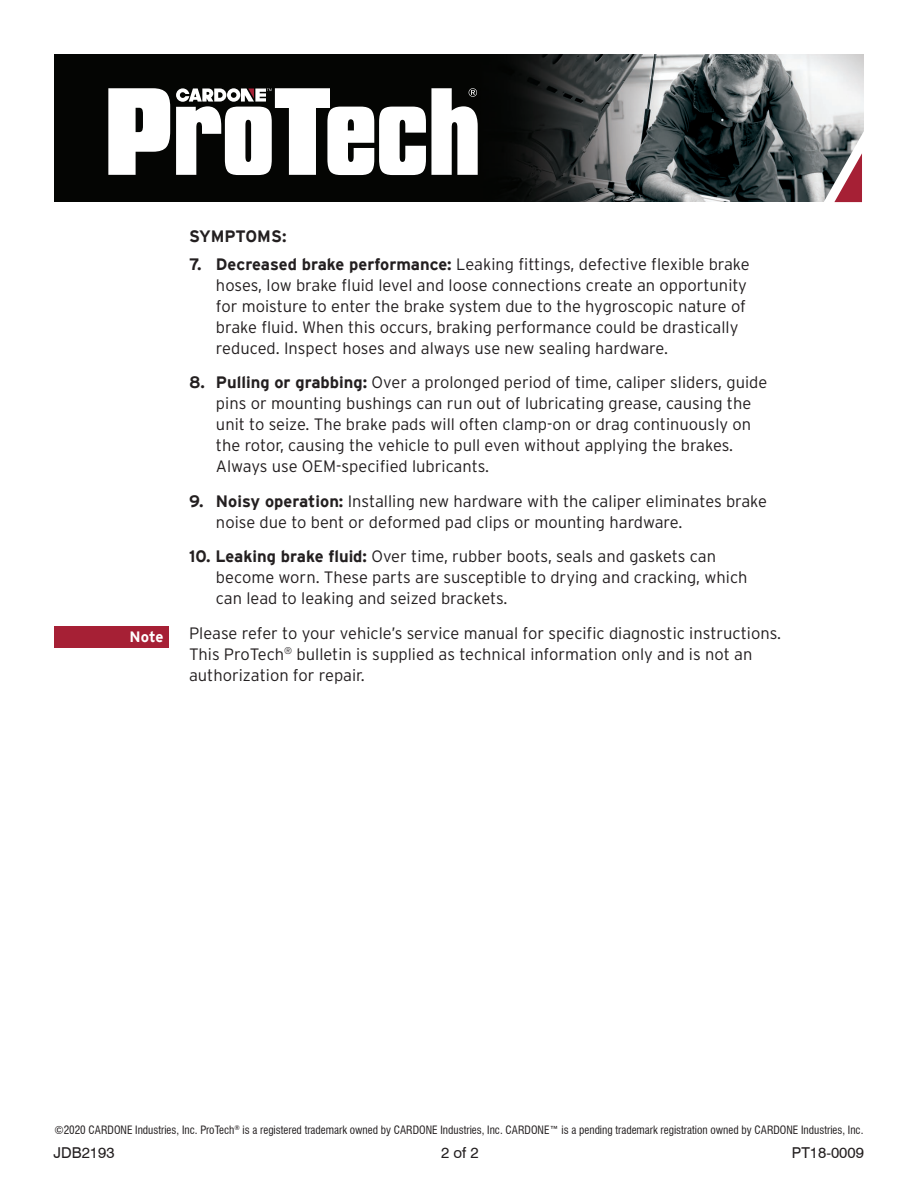
<style>
.page{position:relative;width:918px;height:1188px;background:#fff}
.page>*{position:absolute;margin:0;border:0;box-sizing:border-box;transform-origin:0 0}
.t1{font:300 16.5px "Interstate";color:#231f20}
.t2{font:700 16.5px "Interstate";color:#231f20}
.t3{font:15px "Swiss 721 BT";color:#231f20}
.t4{font:700 15px "Interstate";color:#fff}
.t5{font:condensed 11.25px "Swiss 721 BT";color:#231f20}
.s1{font-weight:700}
</style>
<div class="page">
<div style="left:54px;top:626px;width:115px;height:22px;background:#a62035"></div>
<img style="left:54px;top:54px;width:810px;height:147px">
<svg style="left:782px;top:129px;width:82px;height:74px;background:#80777a"></svg>
<svg style="left:108px;top:88px;width:62px;height:87px"></svg>
<svg style="left:176px;top:88px;width:302px;height:87px"></svg>
<p class="t4" style="left:130px;top:629px;width:35px">Note</p>
<p class="t2" style="left:189px;top:227px;width:99px">SYMPTOMS:</p>
<p class="t1" style="left:189px;top:254px;width:562px"><span class="s1">7. Decreased brake performance:</span> Leaking fittings, defective flexible brake</p>
<p class="t1" style="left:216px;top:275px;width:533px">hoses, low brake fluid level and loose connections create an opportunity</p>
<p class="t1" style="left:216px;top:296px;width:532px">for moisture to enter the brake system due to the hygroscopic nature of</p>
<p class="t1" style="left:216px;top:317px;width:524px">brake fluid. When this occurs, braking performance could be drastically</p>
<p class="t1" style="left:216px;top:338px;width:454px">reduced. Inspect hoses and always use new sealing hardware.</p>
<p class="t1" style="left:189px;top:373px;width:580px"><span class="s1">8. Pulling or grabbing:</span> Over a prolonged period of time, caliper sliders, guide</p>
<p class="t1" style="left:216px;top:394px;width:537px">pins or mounting bushings can run out of lubricating grease, causing the</p>
<p class="t1" style="left:216px;top:415px;width:537px">unit to seize. The brake pads will often clamp-on or drag continuously on</p>
<p class="t1" style="left:216px;top:436px;width:519px">the rotor, causing the vehicle to pull even without applying the brakes.</p>
<p class="t1" style="left:216px;top:457px;width:275px">Always use OEM-specified lubricants.</p>
<p class="t1" style="left:189px;top:491px;width:580px"><span class="s1">9. Noisy operation:</span> Installing new hardware with the caliper eliminates brake</p>
<p class="t1" style="left:216px;top:512px;width:468px">noise due to bent or deformed pad clips or mounting hardware.</p>
<p class="t1" style="left:189px;top:547px;width:529px"><span class="s1">10. Leaking brake fluid:</span> Over time, rubber boots, seals and gaskets can</p>
<p class="t1" style="left:216px;top:568px;width:533px">become worn. These parts are susceptible to drying and cracking, which</p>
<p class="t1" style="left:216px;top:589px;width:293px">can lead to leaking and seized brackets.</p>
<p class="t1" style="left:189px;top:623px;width:594px">Please refer to your vehicle’s service manual for specific diagnostic instructions.</p>
<p class="t1" style="left:189px;top:644px;width:565px">This ProTech<sup>®</sup> bulletin is supplied as technical information only and is not an</p>
<p class="t1" style="left:189px;top:665px;width:177px">authorization for repair.</p>
<p class="t5" style="left:54px;top:1123px;width:811px">©2020 CARDONE Industries, Inc. ProTech<sup>®</sup> is a registered trademark owned by CARDONE Industries, Inc. CARDONE™ is a pending trademark registration owned by CARDONE Industries, Inc.</p>
<p class="t3" style="left:441px;top:1144px;width:39px">2 of 2</p>
<p class="t3" style="left:54px;top:1144px;width:63px">JDB2193</p>
<p class="t3" style="left:792px;top:1144px;width:74px">PT18-0009</p>
</div>
